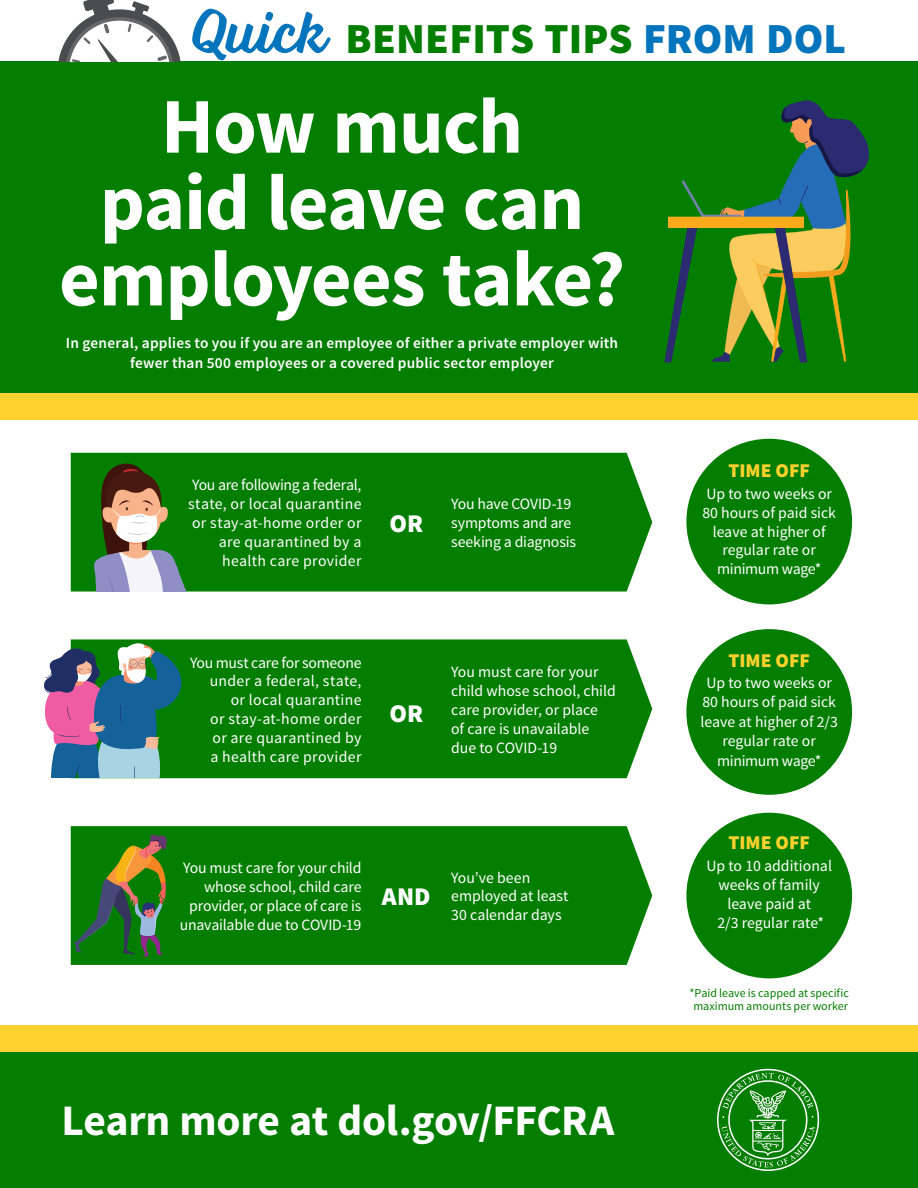
<style>
.page{position:relative;width:918px;height:1188px;background:#fff}
.page>*{position:absolute;margin:0;border:0;box-sizing:border-box;transform-origin:0 0}
.t1{font:700 78.75px/76.3px "Source Sans Pro";letter-spacing:-.015em;color:#fff;text-align:center}
.t2{font:700 43.5px "Source Sans Pro";letter-spacing:-.01em;color:#fff}
.t3{font:900 42.9px "Source Sans Pro";letter-spacing:.005em;color:#047e00}
.t4{font:900 25.5px "Source Sans Pro";color:#fff}
.t5{font:900 19.5px "Source Sans Pro";color:#ffd12d}
.t6{font:15.75px/18.9px "Source Sans Pro";color:#fff}
.t7{font:15.75px/18.9px "Source Sans Pro";letter-spacing:.02em;color:#fff;text-align:right}
.t8{font:600 15.3px/19.5px "Source Sans Pro";letter-spacing:.015em;color:#fff;text-align:center}
.t9{font:12px/13.5px "Source Sans Pro";color:#047e00;text-align:center}
.s1{font-family:"Voltage";font-weight:400;font-size:62.55px;color:#0475bc}
.s2{color:#0475bc}
</style>
<div class="page">
<div style="left:0;top:62px;width:918px;height:357px;background:#047e00"></div>
<div style="left:0;top:1040px;width:918px;height:148px;background:#047e00"></div>
<div style="left:0;top:393px;width:918px;height:27px;background:#ffd12d"></div>
<div style="left:0;top:1025px;width:918px;height:27px;background:#ffd12d"></div>
<div style="left:686px;top:439px;width:166px;height:165px;background:#047e00;border-radius:50%"></div>
<div style="left:71px;top:639px;width:581px;height:139px;background:#047e00"></div>
<div style="left:71px;top:826px;width:581px;height:139px;background:#047e00"></div>
<div style="left:71px;top:453px;width:581px;height:139px;background:#047e00"></div>
<div style="left:686px;top:813px;width:166px;height:165px;background:#047e00;border-radius:50%"></div>
<div style="left:686px;top:629px;width:166px;height:166px;background:#047e00;border-radius:50%"></div>
<svg style="left:94px;top:464px;width:93px;height:128px"></svg>
<svg style="left:74px;top:835px;width:93px;height:122px;background:#367823"></svg>
<svg style="left:44px;top:643px;width:137px;height:135px;background:#5f7f89"></svg>
<svg style="left:665px;top:100px;width:204px;height:262px"></svg>
<svg style="left:58px;top:0;width:123px;height:62px"></svg>
<svg style="left:717px;top:1069px;width:102px;height:102px"></svg>
<h3 class="t3" style="left:192px;top:9px;width:656px"><span class="s1">Quick</span> BENEFITS TIPS <span class="s2">FROM DOL</span></h3>
<h1 class="t1" style="left:59px;top:91px;width:568px">How much<br>paid leave can employees take?</h1>
<p class="t8" style="left:66px;top:333px;width:554px">In general, applies to you if you are an employee of either a private employer with fewer than 500 employees or a covered public sector employer</p>
<p class="t7" style="left:188px;top:476px;width:175px">You are following a federal, state, or local quarantine or stay-at-home order or are quarantined by a health care provider</p>
<h3 class="t4" style="left:389px;top:506px;width:35px">OR</h3>
<p class="t6" style="left:451px;top:495px;width:126px">You have COVID-19 symptoms and are seeking a diagnosis</p>
<p class="t7" style="left:190px;top:653px;width:173px">You must care for someone under a federal, state,<br>or local quarantine<br>or stay-at-home order<br>or are quarantined by<br>a health care provider</p>
<h3 class="t4" style="left:389px;top:696px;width:35px">OR</h3>
<p class="t6" style="left:451px;top:663px;width:166px">You must care for your child whose school, child care provider, or place<br>of care is unavailable due to COVID-19</p>
<p class="t6" style="left:180px;top:859px;width:183px;text-align:right">You must care for your child whose school, child care provider, or place of care is unavailable due to COVID-19</p>
<h3 class="t4" style="left:382px;top:879px;width:50px">AND</h3>
<p class="t6" style="left:451px;top:868px;width:119px">You’ve been employed at least<br>30 calendar days</p>
<h2 class="t2" style="left:62px;top:1092px;width:554px">Learn more at dol.gov/FFCRA</h2>
<p class="t5" style="left:729px;top:457px;width:83px">TIME OFF</p>
<p class="t6" style="left:702px;top:484px;width:135px;text-align:center">Up to two weeks or<br>80 hours of paid sick leave at higher of regular rate or minimum wage*</p>
<p class="t5" style="left:729px;top:647px;width:83px">TIME OFF</p>
<p class="t6" style="left:701px;top:673px;width:139px;line-height:19.5px;text-align:center">Up to two weeks or<br>80 hours of paid sick leave at higher of 2/3 regular rate or minimum wage*</p>
<p class="t5" style="left:729px;top:829px;width:83px">TIME OFF</p>
<p class="t6" style="left:706px;top:857px;width:127px;text-align:center">Up to 10 additional weeks of family leave paid at<br>2/3 regular rate*</p>
<p class="t9" style="left:690px;top:986px;width:161px">*Paid leave is capped at specific maximum amounts per worker</p>
</div>
